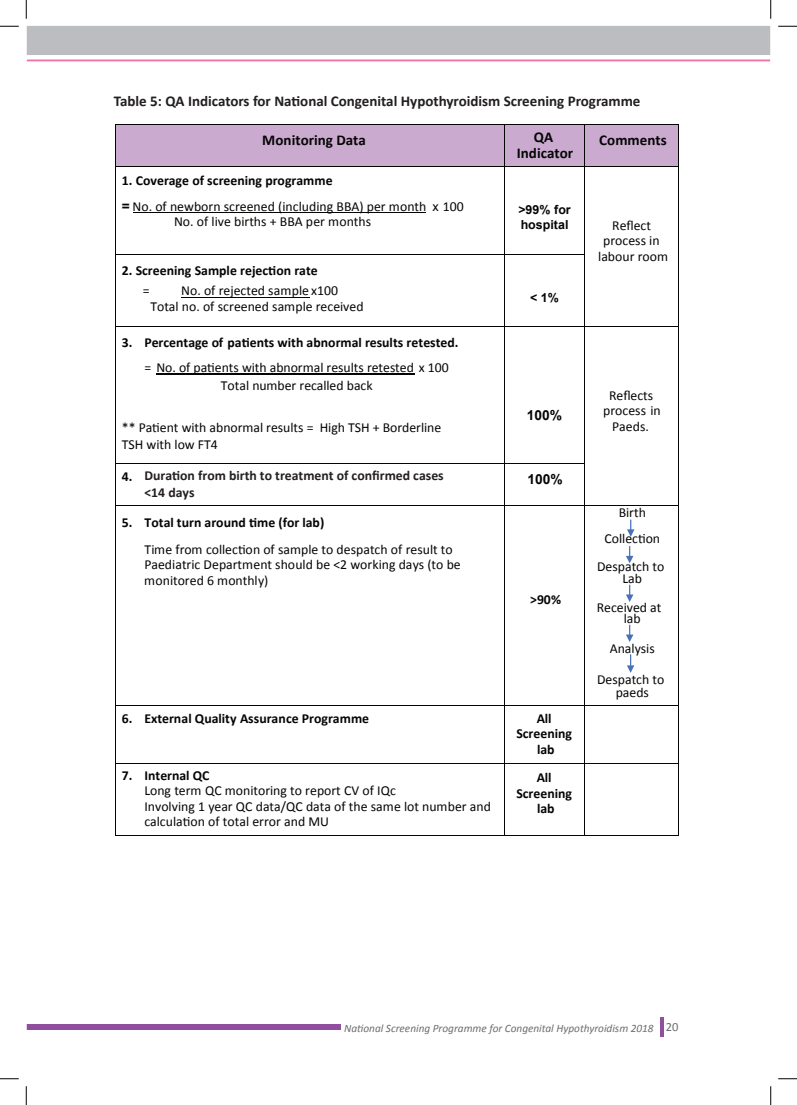
<style>
.page{position:relative;width:797px;height:1105px;background:#fff}
.page>*{position:absolute;margin:0;border:0;box-sizing:border-box;transform-origin:0 0}
.t1{font:700 15px "Calibri";color:#231f20}
.t2{font:700 15px/16.2px "Calibri";color:#050504;text-align:center}
.t3{font:13.75px/15.5px "Calibri";color:#050504;text-align:center}
.t4{font:700 13.75px/15.5px "Calibri";color:#050504;text-align:center}
.t5{font:700 13.75px/16.5px "Calibri";color:#231f20}
.t6{font:700 13.75px "Arial";color:#050504}
.t7{font:700 12.5px/15.5px "Arial";letter-spacing:.005em;color:#050504}
.t8{font:italic 11.25px "Calibri";color:#6c6d70}
.s1{font-weight:700}
.s2{font-family:"Arial";font-weight:700}
.s3{font-family:"Arial";font-size:12.5px}
.s4{font-style:normal;font-size:12.5px}
</style>
<div class="page">
<div style="left:115px;top:124px;width:563px;height:42px;background:#cbaad0"></div>
<div style="left:26px;top:1024px;width:315px;height:6px;background:#904e9e"></div>
<hr style="left:660px;top:1017px;width:3px;height:20px;background:#904e9e">
<hr style="left:115px;top:124px;width:389px;height:1px;background:#050504">
<hr style="left:505px;top:124px;width:79px;height:1px;background:#050504">
<hr style="left:585px;top:124px;width:93px;height:1px;background:#050504">
<hr style="left:115px;top:125px;width:1px;height:41px;background:#050504">
<hr style="left:504px;top:125px;width:1px;height:41px;background:#050504">
<hr style="left:584px;top:125px;width:1px;height:41px;background:#050504">
<hr style="left:678px;top:125px;width:1px;height:41px;background:#050504">
<hr style="left:133px;top:212px;width:292px;height:1px;background:#050504">
<hr style="left:115px;top:166px;width:389px;height:1px;background:#050504">
<hr style="left:505px;top:166px;width:79px;height:1px;background:#050504">
<hr style="left:585px;top:166px;width:93px;height:1px;background:#050504">
<hr style="left:115px;top:166px;width:1px;height:88px;background:#050504">
<hr style="left:504px;top:166px;width:1px;height:88px;background:#050504">
<hr style="left:584px;top:166px;width:1px;height:88px;background:#050504">
<hr style="left:678px;top:166px;width:1px;height:88px;background:#050504">
<hr style="left:181px;top:297px;width:129px;height:1px;background:#050504">
<hr style="left:115px;top:254px;width:389px;height:1px;background:#050504">
<hr style="left:505px;top:254px;width:79px;height:1px;background:#050504">
<hr style="left:115px;top:255px;width:1px;height:72px;background:#050504">
<hr style="left:504px;top:255px;width:1px;height:72px;background:#050504">
<hr style="left:584px;top:255px;width:1px;height:72px;background:#050504">
<hr style="left:678px;top:255px;width:1px;height:72px;background:#050504">
<hr style="left:156px;top:374px;width:259px;height:1px;background:#050504">
<hr style="left:115px;top:327px;width:389px;height:1px;background:#050504">
<hr style="left:505px;top:327px;width:79px;height:1px;background:#050504">
<hr style="left:585px;top:327px;width:93px;height:1px;background:#050504">
<hr style="left:115px;top:327px;width:1px;height:137px;background:#050504">
<hr style="left:504px;top:327px;width:1px;height:137px;background:#050504">
<hr style="left:584px;top:327px;width:1px;height:137px;background:#050504">
<hr style="left:678px;top:327px;width:1px;height:137px;background:#050504">
<hr style="left:115px;top:464px;width:389px;height:1px;background:#050504">
<hr style="left:505px;top:464px;width:79px;height:1px;background:#050504">
<hr style="left:115px;top:464px;width:1px;height:41px;background:#050504">
<hr style="left:504px;top:464px;width:1px;height:41px;background:#050504">
<hr style="left:584px;top:464px;width:1px;height:41px;background:#050504">
<hr style="left:678px;top:464px;width:1px;height:41px;background:#050504">
<hr style="left:115px;top:505px;width:389px;height:1px;background:#050504">
<hr style="left:505px;top:505px;width:79px;height:1px;background:#050504">
<hr style="left:585px;top:505px;width:93px;height:1px;background:#050504">
<hr style="left:115px;top:506px;width:1px;height:200px;background:#050504">
<hr style="left:504px;top:506px;width:1px;height:200px;background:#050504">
<hr style="left:584px;top:506px;width:1px;height:200px;background:#050504">
<hr style="left:678px;top:506px;width:1px;height:200px;background:#050504">
<hr style="left:115px;top:706px;width:389px;height:1px;background:#050504">
<hr style="left:505px;top:706px;width:79px;height:1px;background:#050504">
<hr style="left:585px;top:706px;width:93px;height:1px;background:#050504">
<hr style="left:115px;top:706px;width:1px;height:57px;background:#050504">
<hr style="left:504px;top:706px;width:1px;height:57px;background:#050504">
<hr style="left:584px;top:706px;width:1px;height:57px;background:#050504">
<hr style="left:678px;top:706px;width:1px;height:57px;background:#050504">
<hr style="left:115px;top:763px;width:389px;height:1px;background:#050504">
<hr style="left:505px;top:763px;width:79px;height:1px;background:#050504">
<hr style="left:585px;top:763px;width:93px;height:1px;background:#050504">
<hr style="left:115px;top:763px;width:1px;height:72px;background:#050504">
<hr style="left:115px;top:835px;width:389px;height:1px;background:#050504">
<hr style="left:504px;top:763px;width:1px;height:72px;background:#050504">
<hr style="left:505px;top:835px;width:79px;height:1px;background:#050504">
<hr style="left:584px;top:763px;width:1px;height:72px;background:#050504">
<hr style="left:585px;top:835px;width:93px;height:1px;background:#050504">
<hr style="left:678px;top:763px;width:1px;height:72px;background:#050504">
<svg style="left:627px;top:520px;width:7px;height:17px"></svg>
<svg style="left:626px;top:546px;width:7px;height:17px"></svg>
<svg style="left:626px;top:585px;width:7px;height:17px"></svg>
<svg style="left:626px;top:625px;width:7px;height:17px"></svg>
<svg style="left:627px;top:655px;width:7px;height:18px"></svg>
<div style="left:26px;top:25px;width:744px;height:30px;background:#bcbdc0"></div>
<hr style="left:26px;top:59px;width:744px;height:2px;background:#f171ab">
<svg style="left:0;top:25px;width:19px;height:2px"></svg>
<svg style="left:778px;top:25px;width:19px;height:2px"></svg>
<svg style="left:0;top:1078px;width:19px;height:1px"></svg>
<svg style="left:778px;top:1078px;width:19px;height:1px"></svg>
<svg style="left:25px;top:0;width:2px;height:19px"></svg>
<svg style="left:25px;top:1086px;width:2px;height:19px"></svg>
<svg style="left:770px;top:0;width:1px;height:19px"></svg>
<svg style="left:770px;top:1086px;width:1px;height:19px"></svg>
<p class="t1" style="left:114px;top:92px;width:528px">Table 5: QA Indicators for National Congenital Hypothyroidism Screening Programme</p>
<p class="t2" style="left:262px;top:131px;width:105px">Monitoring Data</p>
<p class="t2" style="left:517px;top:128px;width:58px">QA<br>Indicator</p>
<p class="t2" style="left:599px;top:131px;width:69px">Comments</p>
<p class="t3" style="left:122px;top:167px;width:343px;line-height:25.5px;text-align:left"><span class="s1">1. Coverage of screening programme<br></span><span class="s2">=</span> No. of newborn screened (including BBA) per month <span class="s3">x</span> 100</p>
<p class="t3" style="left:174px;top:213px;width:198px">No. of live births + BBA per months</p>
<p class="t7" style="left:518px;top:202px;width:54px">&gt;99% for hospital</p>
<p class="t3" style="left:598px;top:217px;width:71px">Reflect process in labour room</p>
<p class="t4" style="left:122px;top:262px;width:197px">2. Screening Sample rejection rate</p>
<p class="t3" style="left:143px;top:282px;width:8px">=</p>
<p class="t3" style="left:150px;top:282px;width:215px">No. of rejected sample x100<br>Total no. of screened sample received</p>
<p class="t7" style="left:530px;top:290px;width:30px">&lt; 1%</p>
<p class="t4" style="left:122px;top:334px;width:338px">3. Percentage of patients with abnormal results retested.</p>
<p class="t3" style="left:144px;top:359px;width:306px;line-height:17.2px">= No. of patients with abnormal results retested x 100<br>Total number recalled back</p>
<p class="t3" style="left:122px;top:418px;width:321px;line-height:17.1px;text-align:left">** Patient with abnormal results = High TSH + Borderline<br>TSH with low FT4</p>
<p class="t6" style="left:527px;top:406px;width:37px">100%</p>
<p class="t5" style="left:144px;top:467px;width:301px">Duration from birth to treatment of confirmed cases &lt;14 days</p>
<p class="t4" style="left:122px;top:468px;width:12px">4.</p>
<p class="t6" style="left:527px;top:470px;width:37px">100%</p>
<p class="t4" style="left:122px;top:514px;width:204px">5. Total turn around time (for lab)</p>
<p class="t3" style="left:144px;top:541px;width:318px;text-align:left">Time from collection of sample to despatch of result to<br>Paediatric Department should be &lt;2 working days (to be monitored 6 monthly)</p>
<p class="t4" style="left:530px;top:591px;width:32px">&gt;90%</p>
<p class="t4" style="left:122px;top:710px;width:249px">6. External Quality Assurance Programme</p>
<p class="t4" style="left:516px;top:710px;width:57px">All<br>Screening lab</p>
<p class="t4" style="left:122px;top:767px;width:89px">7. Internal QC</p>
<p class="t3" style="left:144px;top:782px;width:348px;text-align:left">Long term QC monitoring to report CV of IQc<br>Involving 1 year QC data/QC data of the same lot number and calculation of total error and MU</p>
<p class="t4" style="left:516px;top:769px;width:57px">All<br>Screening lab</p>
<p class="t3" style="left:603px;top:387px;width:59px">Reflects process in<br>Paeds.</p>
<p class="t3" style="left:604px;top:499px;width:57px;line-height:25.5px">Birth<br>Collection</p>
<p class="t3" style="left:597px;top:560px;width:69px;line-height:11.9px">Despatch to<br>Lab</p>
<p class="t3" style="left:596px;top:602px;width:66px;line-height:10.5px">Received at lab</p>
<p class="t3" style="left:609px;top:640px;width:47px">Analysis</p>
<p class="t3" style="left:597px;top:672px;width:69px;line-height:13.1px">Despatch to paeds</p>
<p class="t8" style="left:344px;top:1021px;width:336px">National Screening Programme for Congenital Hypothyroidism 2018 <span class="s4">20</span></p>
</div>
